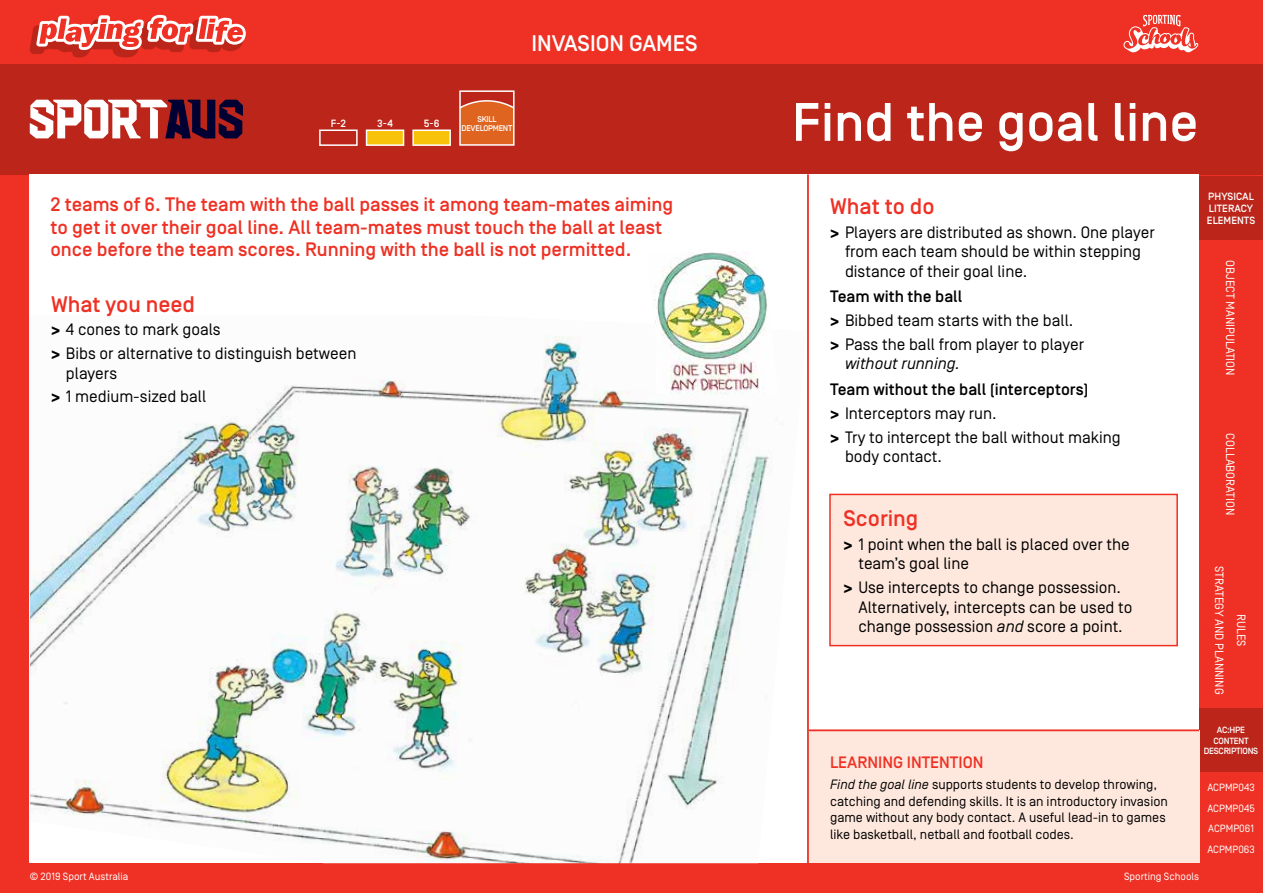
<style>
.page{position:relative;width:1263px;height:893px;background:#ee3124}
.page>*{position:absolute;margin:0;border:0;box-sizing:border-box;transform-origin:0 0}
.t1{font:500 54px "Simplon Norm";color:#fff}
.t2{font:500 22.5px "Simplon Norm";color:#ee3124}
.t3{font:500 22.5px "Simplon Norm";color:#fff}
.t4{font:500 19.5px/22.5px "Simplon Norm";color:#ee3124}
.t5{font:16.5px/23.7px "Simplon Norm";color:#000}
.t6{font:500 16.5px "Simplon Norm";color:#ee3124}
.t7{font:italic 16.5px "Simplon Norm";color:#000}
.t8{font:13.5px/16.5px "Simplon Norm";color:#000}
.t9{font:12px/22px "Simplon Norm";color:#fff;text-align:center}
.t10{font:10.5px/20.5px "Simplon Norm";color:#fff;text-align:justify}
.t11{font:500 10.5px/12px "Simplon Norm";color:#fff}
.t12{font:500 9px/10.5px "Simplon Norm";letter-spacing:-.03em;color:#fff;text-align:center}
.t13{font:500 8.25px/9px "Simplon Norm";letter-spacing:-.03em;color:#fff;text-align:center}
.s1{font-weight:700}
.s2{font-weight:500}
.s3{font-style:italic}
</style>
<div class="page">
<div style="left:0;top:64px;width:1263px;height:110px;background:#bb251a"></div>
<svg style="left:1123px;top:15px;width:75px;height:37px"></svg>
<svg style="left:30px;top:15px;width:216px;height:43px"></svg>
<div style="left:1199px;top:176px;width:64px;height:64px;background:#bb251a"></div>
<div style="left:1199px;top:708px;width:64px;height:64px;background:#bb251a"></div>
<div style="left:30px;top:174px;width:1169px;height:689px;background:#fff"></div>
<svg style="left:30px;top:100px;width:213px;height:38px"></svg>
<img style="left:30px;top:335px;width:743px;height:528px">
<img style="left:646px;top:252px;width:127px;height:144px">
<div style="left:809px;top:730px;width:390px;height:133px;background:#fee8dd"></div>
<div style="left:319px;top:130px;width:39px;height:16px;border:2px solid #fff"></div>
<div style="left:366px;top:130px;width:38px;height:16px;background:#f9c20a;border:2px solid #fff"></div>
<div style="left:412px;top:130px;width:39px;height:16px;background:#f9c20a;border:2px solid #fff"></div>
<hr style="left:807px;top:174px;width:2px;height:689px;background:#ee3124">
<hr style="left:809px;top:729px;width:390px;height:2px;background:#ee3124">
<svg style="left:462px;top:100px;width:49px;height:43px;background:#de6627"></svg>
<div style="left:459px;top:90px;width:55px;height:56px;border:2px solid #fff"></div>
<div style="left:830px;top:494px;width:347px;height:152px;background:#fee8dd"></div>
<div style="left:829px;top:494px;width:349px;height:152px;border:2px solid #ee3124"></div>
<h2 class="t3" style="left:531px;top:31px;width:168px">INVASION GAMES</h2>
<p class="t11" style="left:331px;top:117px;width:17px">F-2</p>
<p class="t11" style="left:377px;top:117px;width:17px">3-4</p>
<p class="t11" style="left:424px;top:117px;width:17px">5-6</p>
<p class="t13" style="left:461px;top:115px;width:52px">SKILL<br>DEVELOPMENT</p>
<p class="t4" style="left:50px;top:194px;width:624px">2 teams of 6. The team with the ball passes it among team-mates aiming to get it over their goal line. All team-mates must touch the ball at least once before the team scores. Running with the ball is not permitted.</p>
<h2 class="t2" style="left:51px;top:292px;width:145px">What you need</h2>
<p class="t5" style="left:51px;top:318px;width:307px"><span class="s1">&gt;</span> 4 cones to mark goals<br><span class="s1">&gt;</span> Bibs or alternative to distinguish between</p>
<p class="t5" style="left:51px;top:361px;width:157px;text-indent:15px">players<br><span class="s1">&gt;</span> 1 medium-sized ball</p>
<h1 class="t1" style="left:792px;top:94px;width:408px">Find the goal line</h1>
<h2 class="t2" style="left:830px;top:194px;width:106px">What to do</h2>
<p class="t5" style="left:845px;top:222px;width:311px;line-height:19.5px;text-indent:-15px"><span class="s1">&gt;</span> Players are distributed as shown. One player from each team should be within stepping distance of their goal line.</p>
<p class="t5" style="left:830px;top:285px;width:255px"><span class="s2">Team with the ball<br></span><span class="s1">&gt;</span> Bibbed team starts with the ball. <span class="s1">&gt;</span> Pass the ball from player to player</p>
<p class="t7" style="left:845px;top:355px;width:117px">without running.</p>
<p class="t5" style="left:830px;top:378px;width:292px"><span class="s2">Team without the ball (interceptors)<br></span><span class="s1">&gt;</span> Interceptors may run.<br><span class="s1">&gt;</span> Try to intercept the ball without making</p>
<p class="t5" style="left:845px;top:445px;width:99px">body contact.</p>
<h2 class="t2" style="left:843px;top:506px;width:76px">Scoring</h2>
<p class="t5" style="left:858px;top:535px;width:273px;line-height:19.5px;text-indent:-15px"><span class="s1">&gt;</span> 1 point when the ball is placed over the team’s goal line</p>
<p class="t5" style="left:858px;top:578px;width:276px;line-height:19.5px;text-indent:-15px"><span class="s1">&gt;</span> Use intercepts to change possession.<br>Alternatively, intercepts can be used to change possession <span class="s3">and</span> score a point.</p>
<p class="t6" style="left:830px;top:754px;width:155px">LEARNING INTENTION</p>
<p class="t8" style="left:830px;top:776px;width:339px"><span class="s3">Find the goal line</span> supports students to develop throwing, catching and defending skills. It is an introductory invasion game without any body contact. A useful lead-in to games like basketball, netball and football codes.</p>
<p class="t11" style="left:1207px;top:191px;width:50px">PHYSICAL<br>LITERACY<br>ELEMENTS</p>
<p class="t9" style="left:1241px;top:260px;width:117px;rotate:90deg">OBJECT MANIPULATION</p>
<p class="t9" style="left:1241px;top:433px;width:83px;rotate:90deg">COLLABORATION</p>
<p class="t9" style="left:1252px;top:566px;width:130px;rotate:90deg">RULES<br>STRATEGY AND PLANNING</p>
<p class="t12" style="left:1204px;top:725px;width:56px">AC:HPE<br>CONTENT<br>DESCRIPTIONS</p>
<p class="t10" style="left:1207px;top:777px;width:49px">ACPMP043<br>ACPMP045<br>ACPMP061<br>ACPMP063</p>
<p class="t10" style="left:30px;top:866px;width:100px">© 2019 Sport Australia</p>
<p class="t10" style="left:1124px;top:866px;width:77px">Sporting Schools</p>
</div>
